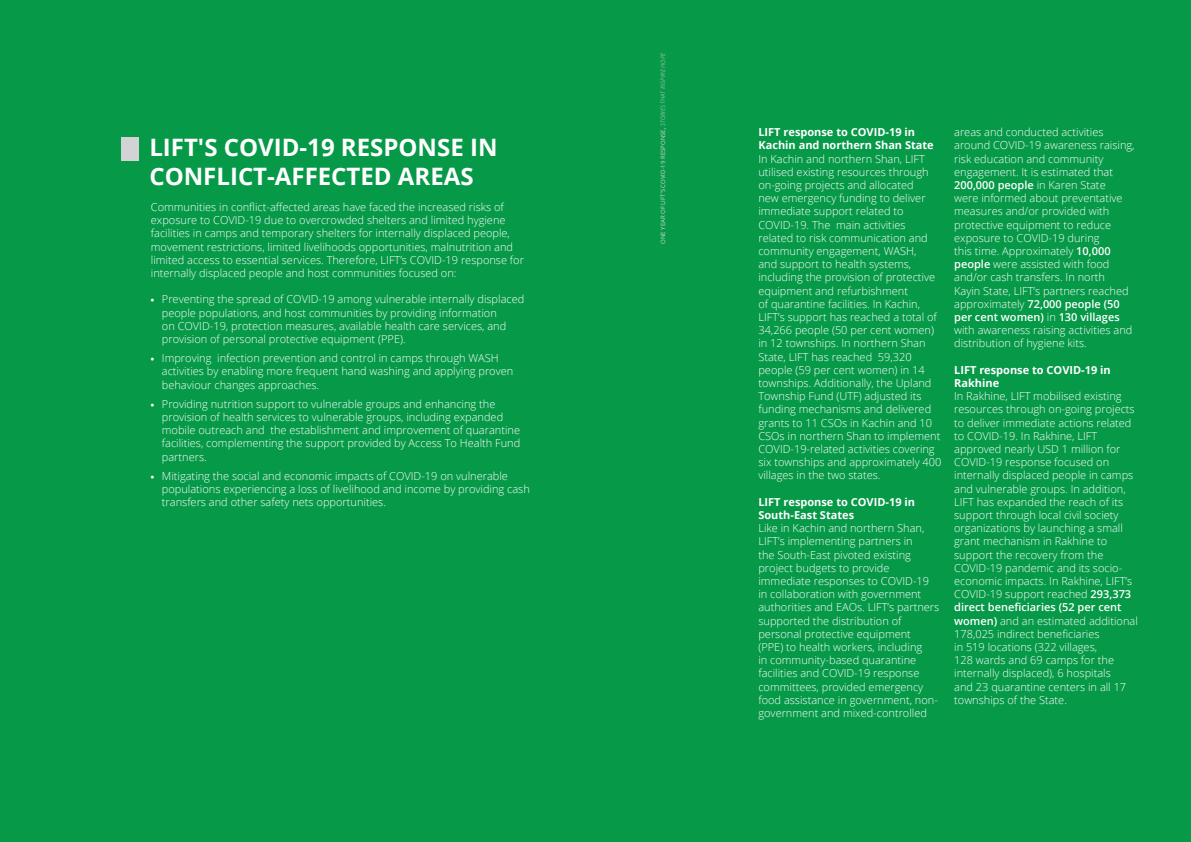
<style>
.page{position:relative;width:1191px;height:842px;background:#069948}
.page>*{position:absolute;margin:0;border:0;box-sizing:border-box;transform-origin:0 0}
.t1{font:700 24px/28.8px "Open Sans";color:#fff}
.t2{font:300 11px/13.2px "Open Sans";color:#fff}
.t3{font:700 11px/13.2px "Open Sans";color:#fff}
.t4{font:6px "Open Sans";color:#d1d3d4}
.s1{font-weight:600;font-style:italic}
.s2{font-weight:300;font-style:italic}
.s3{font-weight:600}
.s4{font-family:"Pyidaungsu";font-weight:700}
</style>
<div class="page">
<div style="left:121px;top:138px;width:18px;height:23px;background:#d1d3d4"></div>
<p class="t4" style="left:659px;top:244px;width:193px;rotate:-90deg">ONE YEAR OF LIFT’S COVID-19 RESPONSE<span class="s1">,</span> <span class="s2">STORIES THAT INSPIRE HOPE</span></p>
<p class="t3" style="left:758px;top:125px;width:177px">LIFT response to COVID-19 in<br>Kachin and northern Shan State</p>
<p class="t2" style="left:758px;top:152px;width:184px">In Kachin and northern Shan, LIFT utilised existing resources through on-going projects and allocated<br>new emergency funding to deliver immediate support related to COVID-19. The main activities related to risk communication and community engagement, WASH,<br>and support to health systems, including the provision of protective equipment and refurbishment<br>of quarantine facilities. In Kachin, LIFT’s support has reached a total of 34,266 people (50 per cent women) in 12 townships. In northern Shan State, LIFT has reached 59,320 people (59 per cent women) in 14 townships. Additionally, the Upland Township Fund (UTF) adjusted its funding mechanisms and delivered grants to 11 CSOs in Kachin and 10<br>CSOs in northern Shan to implement COVID-19-related activities covering six townships and approximately 400 villages in the two states.</p>
<p class="t3" style="left:758px;top:495px;width:158px">LIFT response to COVID-19 in<br>South-East States</p>
<p class="t2" style="left:758px;top:521px;width:182px">Like in Kachin and northern Shan, LIFT’s implementing partners in<br>the South-East pivoted existing project budgets to provide immediate responses to COVID-19 in collaboration with government authorities and EAOs. LIFT’s partners supported the distribution of personal protective equipment<br>(PPE) to health workers, including<br>in community-based quarantine facilities and COVID-19 response committees, provided emergency food assistance in government, non&shy;government and mixed-controlled</p>
<h1 class="t1" style="left:149px;top:132px;width:350px">LIFT'S COVID-19 RESPONSE IN<br>CONFLICT-AFFECTED AREAS</h1>
<p class="t2" style="left:954px;top:125px;width:182px">areas and conducted activities around COVID-19 awareness raising, risk education and community engagement. It is estimated that<br><span class="s3">200,000 people</span> in Karen State<br>were informed about preventative measures and/or provided with protective equipment to reduce exposure to COVID-19 during<br>this time. Approximately <span class="s3">10,000 people</span> were assisted with food and/or cash transfers. In north<br>Kayin State, LIFT’s partners reached approximately <span class="s3">72,000 people (50 per cent women)</span> in <span class="s3">130 villages </span>with awareness raising activities and distribution of hygiene kits.</p>
<p class="t3" style="left:954px;top:363px;width:158px">LIFT response to COVID-19 in<br>Rakhine</p>
<p class="t2" style="left:954px;top:389px;width:185px">In Rakhine, LIFT mobilised existing resources through on-going projects to deliver immediate actions related to COVID-19. In Rakhine, LIFT approved nearly USD 1 million for COVID-19 response focused on internally displaced people in camps and vulnerable groups. In addition, LIFT has expanded the reach of its support through local civil society organizations by launching a small grant mechanism in Rakhine to support the recovery from the COVID-19 pandemic and its socio&shy;economic impacts. In Rakhine, LIFT’s COVID-19 support reached <span class="s3">293,373 direct beneficiaries (52 per cent women)</span> and an estimated additional 178,025 indirect beneficiaries<br>in 519 locations (322 villages,<br>128 wards and 69 camps for the internally displaced), 6 hospitals<br>and 23 quarantine centers in all 17 townships of the State.</p>
<p class="t2" style="left:151px;top:200px;width:374px">Communities in conflict-affected areas have faced the increased risks of exposure to COVID-19 due to overcrowded shelters and limited hygiene facilities in camps and temporary shelters for internally displaced people, movement restrictions, limited livelihoods opportunities, malnutrition and limited access to essential services. Therefore, LIFT’s COVID-19 response for internally displaced people and host communities focused on:</p>
<p class="t2" style="left:162px;top:293px;width:364px;text-indent:-11px"><span class="s4">•</span> Preventing the spread of COVID-19 among vulnerable internally displaced people populations, and host communities by providing information<br>on COVID-19, protection measures, available health care services, and provision of personal protective equipment (PPE).</p>
<p class="t2" style="left:162px;top:351px;width:353px;text-indent:-11px"><span class="s4">•</span> Improving infection prevention and control in camps through WASH activities by enabling more frequent hand washing and applying proven behaviour changes approaches.</p>
<p class="t2" style="left:162px;top:397px;width:360px;text-indent:-11px"><span class="s4">•</span> Providing nutrition support to vulnerable groups and enhancing the provision of health services to vulnerable groups, including expanded mobile outreach and the establishment and improvement of quarantine facilities, complementing the support provided by Access To Health Fund partners.</p>
<p class="t2" style="left:162px;top:469px;width:369px;text-indent:-11px"><span class="s4">•</span> Mitigating the social and economic impacts of COVID-19 on vulnerable populations experiencing a loss of livelihood and income by providing cash transfers and other safety nets opportunities.</p>
</div>
